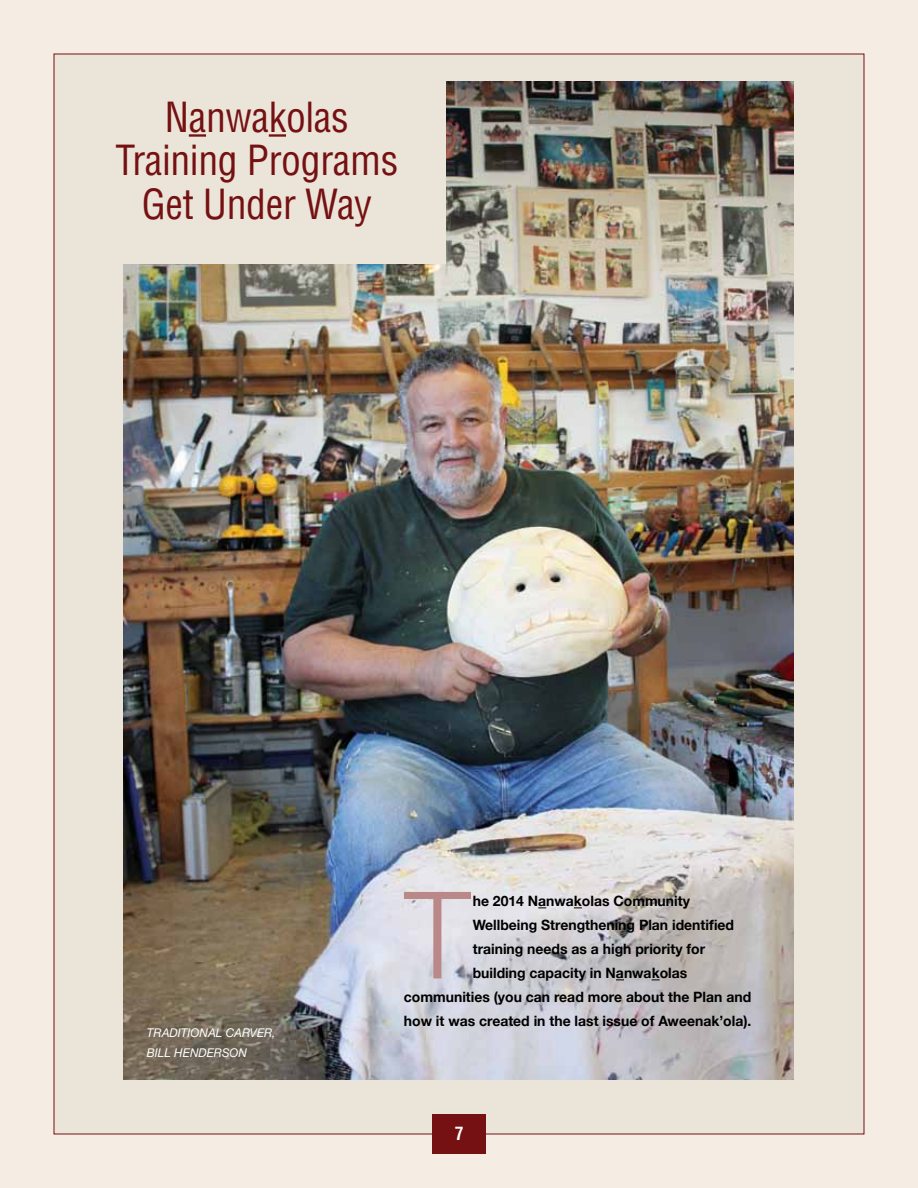
<style>
.page{position:relative;width:918px;height:1188px;background:#f5ede3}
.page>*{position:absolute;margin:0;border:0;box-sizing:border-box;transform-origin:0 0}
.t1{font:300 121.2px "Helvetica Neue";color:#ba8889}
.t2{font:condensed 40.5px/43.5px "Helvetica";letter-spacing:-.01em;color:#751112;text-align:center}
.t3{font:700 condensed 18px "Helvetica";color:#fff}
.t4{font:700 14.25px "Helvetica Neue";color:#000}
.t5{font:italic 12px/19.5px "Helvetica Neue";color:#fff}
</style>
<div class="page">
<div style="left:54px;top:54px;width:810px;height:1080px;background:#ebe5d9"></div>
<div style="left:432px;top:1115px;width:54px;height:39px;background:#751112"></div>
<img style="left:124px;top:81px;width:669px;height:999px">
<div style="left:117px;top:73px;width:329px;height:191px;background:#ebe5d9"></div>
<hr style="left:189px;top:134px;width:17px;height:3px;background:#751112">
<hr style="left:269px;top:134px;width:17px;height:3px;background:#751112">
<h2 class="t2" style="left:116px;top:95px;width:284px">Nanwakolas<br>Training Programs<br>Get Under Way</h2>
<p class="t5" style="left:147px;top:1024px;width:130px">TRADITIONAL CARVER,<br>BILL HENDERS ON</p>
<h1 class="t1" style="left:404px;top:837px;width:68px">T</h1>
<p class="t4" style="left:473px;top:890px;width:219px">he 2014 Nanwakolas Community</p>
<p class="t4" style="left:473px;top:914px;width:263px">Wellbeing Strengthening Plan identified</p>
<p class="t4" style="left:473px;top:938px;width:234px">training needs as a high priority for</p>
<p class="t4" style="left:473px;top:962px;width:216px">building capacity in Nanwakolas</p>
<p class="t4" style="left:404px;top:986px;width:349px">communities (you can read more about the Plan and</p>
<p class="t4" style="left:404px;top:1010px;width:349px">how it was created in the last issue of Aweenak’ola).</p>
<p class="t3" style="left:455px;top:1123px;width:10px">7</p>
</div>
